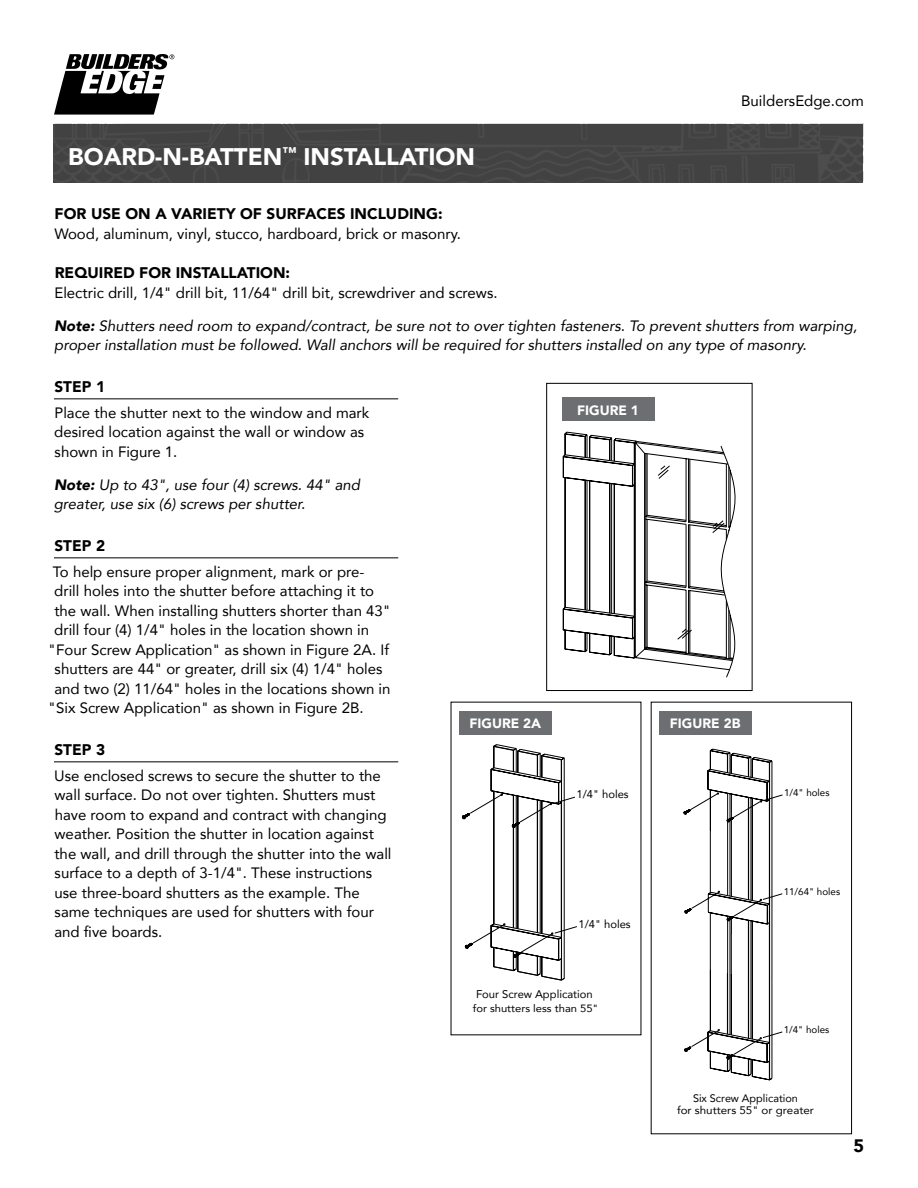
<style>
.page{position:relative;width:918px;height:1188px;background:#fff}
.page>*{position:absolute;margin:0;border:0;box-sizing:border-box;transform-origin:0 0}
.t1{font:900 24px "Avenir";color:#fff}
.t2{font:900 18px "Avenir";color:#000}
.t3{font:900 15.3px "Avenir";color:#000}
.t4{font:15px/19.5px "Avenir";color:#000}
.t5{font:italic 15px/19.5px "Avenir";color:#000}
.t6{font:900 13.5px "Avenir";color:#fff}
.t7{font:11.25px "Avenir";color:#000}
.t8{font:10.95px/12.6px "Avenir";color:#000;text-align:center}
.t9{font:10.5px "Avenir";color:#000;scale:1.06 1}
.t10{font:9.75px "Avenir";color:#000}
.s1{font-weight:900}
</style>
<div class="page">
<svg style="left:54px;top:54px;width:120px;height:61px"></svg>
<div style="left:53px;top:124px;width:810px;height:59px;background:#424243"></div>
<hr style="left:54px;top:398px;width:344px;height:1px;background:#000">
<hr style="left:54px;top:557px;width:344px;height:1px;background:#000">
<hr style="left:54px;top:761px;width:344px;height:1px;background:#000">
<svg style="left:462px;top:744px;width:115px;height:237px"></svg>
<svg style="left:683px;top:748px;width:100px;height:333px"></svg>
<svg style="left:562px;top:431px;width:174px;height:247px"></svg>
<div style="left:546px;top:383px;width:206px;height:308px;border:1px solid #000"></div>
<div style="left:651px;top:702px;width:201px;height:432px;border:1px solid #000"></div>
<div style="left:562px;top:397px;width:92px;height:24px;background:#6d6e71"></div>
<div style="left:459px;top:711px;width:93px;height:23px;background:#6d6e71"></div>
<div style="left:659px;top:711px;width:93px;height:23px;background:#6d6e71"></div>
<h1 class="t1" style="left:68px;top:136px;width:408px">BOARD-N-BATTEN<sup>™</sup> INSTALLATION</h1>
<p class="t4" style="left:741px;top:90px;width:124px">BuildersEdge.com</p>
<p class="t3" style="left:55px;top:201px;width:390px">FOR USE ON A VARIETY OF SURFACES INCLUDING:</p>
<p class="t4" style="left:54px;top:223px;width:408px">Wood, aluminum, vinyl, stucco, hardboard, brick or masonry.</p>
<p class="t3" style="left:55px;top:260px;width:237px">REQUIRED FOR INSTALLATION:</p>
<p class="t4" style="left:54px;top:283px;width:445px">Electric drill, 1/4" drill bit, 11/64" drill bit, screwdriver and screws.</p>
<p class="t5" style="left:54px;top:316px;width:805px"><span class="s1">Note:</span> Shutters need room to expand/contract, be sure not to over tighten fasteners. To prevent shutters from warping, proper installation must be followed. Wall anchors will be required for shutters installed on any type of masonry.</p>
<p class="t3" style="left:54px;top:373px;width:52px">STEP 1</p>
<p class="t4" style="left:54px;top:403px;width:317px">Place the shutter next to the window and mark desired location against the wall or window as shown in Figure 1.</p>
<p class="t5" style="left:54px;top:475px;width:308px"><span class="s1">Note:</span> Up to 43", use four (4) screws. 44" and greater, use six (6) screws per shutter.</p>
<p class="t3" style="left:54px;top:532px;width:52px">STEP 2</p>
<p class="t4" style="left:53px;top:562px;width:313px">To help ensure proper alignment, mark or pre-</p>
<p class="t4" style="left:54px;top:581px;width:321px">drill holes into the shutter before attaching it to</p>
<p class="t4" style="left:54px;top:601px;width:338px">the wall. When installing shutters shorter than 43"</p>
<p class="t4" style="left:54px;top:620px;width:316px">drill four (4) 1/4" holes in the location shown in</p>
<p class="t4" style="left:48px;top:640px;width:342px">"Four Screw Application" as shown in Figure 2A. If</p>
<p class="t4" style="left:55px;top:659px;width:329px">shutters are 44" or greater, drill six (4) 1/4" holes</p>
<p class="t4" style="left:54px;top:679px;width:338px">and two (2) 11/64" holes in the locations shown in</p>
<p class="t4" style="left:48px;top:698px;width:317px">"Six Screw Application" as shown in Figure 2B.</p>
<p class="t3" style="left:54px;top:736px;width:52px">STEP 3</p>
<p class="t4" style="left:54px;top:766px;width:339px">Use enclosed screws to secure the shutter to the wall surface. Do not over tighten. Shutters must have room to expand and contract with changing weather. Position the shutter in location against the wall, and drill through the shutter into the wall surface to a depth of 3-1/4". These instructions use three-board shutters as the example. The same techniques are used for shutters with four and five boards.</p>
<p class="t6" style="left:577px;top:399px;width:63px">FIGURE 1</p>
<p class="t6" style="left:470px;top:712px;width:73px">FIGURE 2A</p>
<p class="t6" style="left:670px;top:712px;width:72px">FIGURE 2B</p>
<p class="t10" style="left:784px;top:785px;width:47px">1/4" holes</p>
<p class="t7" style="left:577px;top:785px;width:54px">1/4" holes</p>
<p class="t10" style="left:784px;top:884px;width:58px">11/64" holes</p>
<p class="t7" style="left:579px;top:915px;width:54px">1/4" holes</p>
<p class="t7" style="left:476px;top:986px;width:118px">Four Screw Application</p>
<p class="t9" style="left:473px;top:1000px;width:120px">for shutters less than 55"</p>
<p class="t10" style="left:784px;top:1022px;width:47px">1/4" holes</p>
<p class="t8" style="left:677px;top:1091px;width:138px">Six Screw Application<br>for shutters 55" or greater</p>
<p class="t2" style="left:853px;top:1130px;width:12px">5</p>
</div>
